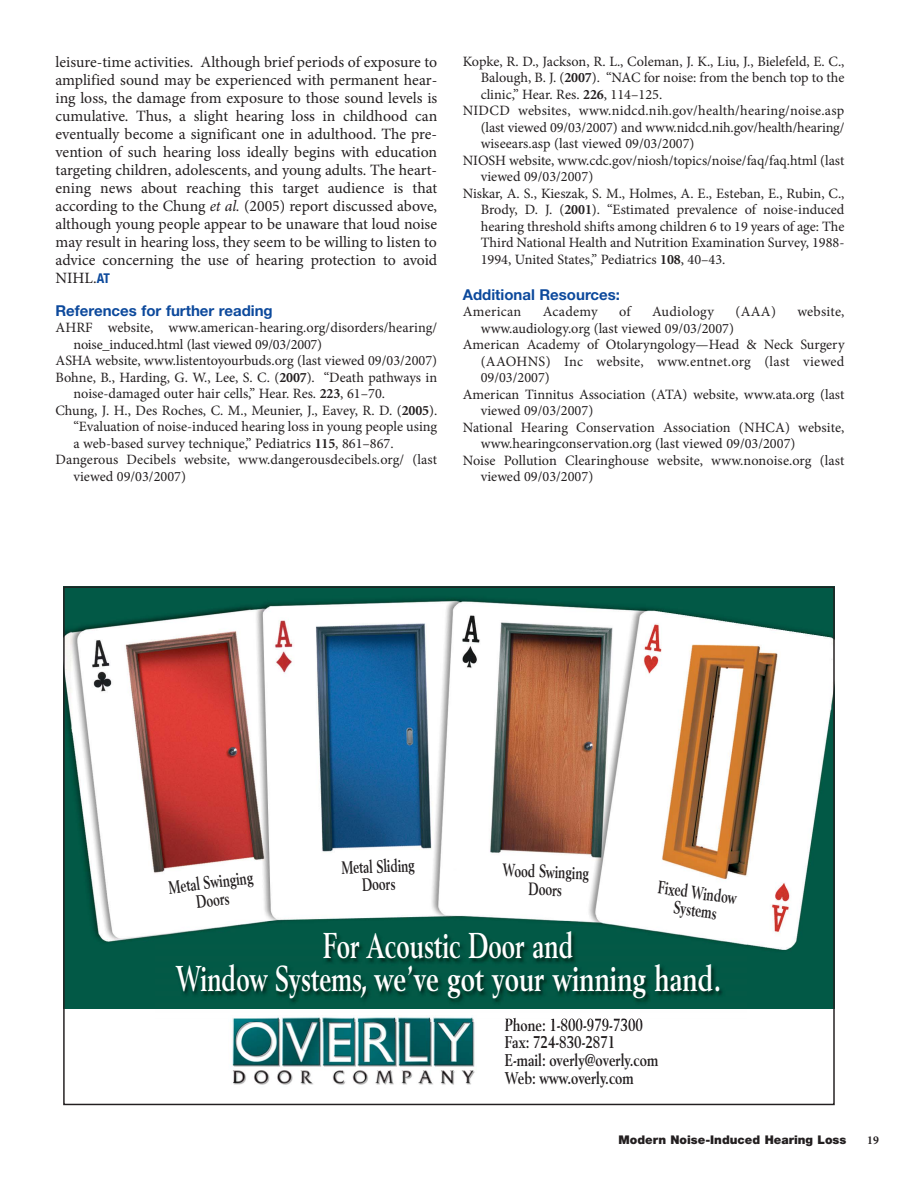
<style>
.page{position:relative;width:918px;height:1188px;background:#fff}
.page>*{position:absolute;margin:0;border:0;box-sizing:border-box;transform-origin:0 0}
.t1{font:700 35.4px/32.5px "Berling";color:#fff;text-align:center;scale:.7 1}
.t2{font:700 17.7px/17.7px "Berling";color:#231f20;text-align:center;scale:.7 1}
.t3{font:700 16.8px/17.7px "Berling";color:#231f20;scale:.8 1}
.t4{font:15.75px/18px "Minion Pro";color:#231f20;text-align:justify}
.t5{font:700 15px "Helvetica Neue";color:#0c499c}
.t6{font:14.25px "Minion Pro";color:#231f20}
.t7{font:14.25px "Minion Pro";letter-spacing:.02em;color:#231f20}
.t8{font:900 12px "Helvetica Neue";color:#231f20}
.t9{font:700 12px "Minion";color:#231f20}
.s1{font-style:italic}
.s2{font-family:"Helvetica Neue";font-weight:700;font-stretch:condensed;font-size:13.5px;color:#0c499c}
.s3{font-family:"Minion";font-weight:700}
</style>
<div class="page">
<img style="left:65px;top:588px;width:768px;height:420px">
<img style="left:232px;top:1022px;width:243px;height:63px">
<img style="left:155px;top:921px;width:592px;height:101px">
<img style="left:229px;top:1016px;width:248px;height:6px">
<img style="left:505px;top:1018px;width:89px;height:4px">
<p class="t4" style="left:55px;top:54px;width:383px">leisure-time activities. Although brief periods of exposure to amplified sound may be experienced with permanent hear&shy;ing loss, the damage from exposure to those sound levels is cumulative. Thus, a slight hearing loss in childhood can eventually become a significant one in adulthood. The pre&shy;vention of such hearing loss ideally begins with education targeting children, adolescents, and young adults. The heart&shy;ening news about reaching this target audience is that according to the Chung <span class="s1">et al.</span> (2005) report discussed above, although young people appear to be unaware that loud noise may result in hearing loss, they seem to be willing to listen to advice concerning the use of hearing protection to avoid NIHL.<span class="s2">AT</span></p>
<p class="t5" style="left:55px;top:305px;width:219px">References for further reading</p>
<p class="t6" style="left:55px;top:322px;width:383px">AHRF website, www.american-hearing.org/disorders/hearing/</p>
<p class="t6" style="left:74px;top:338px;width:250px">noise_induced.html (last viewed 09/03/2007)</p>
<p class="t6" style="left:55px;top:355px;width:383px">ASHA website, www.listentoyourbuds.org (last viewed 09/03/2007)</p>
<p class="t6" style="left:55px;top:371px;width:383px">Bohne, B., Harding, G. W., Lee, S. C. (<span class="s3">2007</span>). “Death pathways in</p>
<p class="t6" style="left:73px;top:388px;width:313px">noise-damaged outer hair cells,” Hear. Res. <span class="s3">223</span>, 61–70.</p>
<p class="t6" style="left:55px;top:404px;width:383px">Chung, J. H., Des Roches, C. M., Meunier, J., Eavey, R. D. (<span class="s3">2005</span>).</p>
<p class="t6" style="left:73px;top:421px;width:365px">“Evaluation of noise-induced hearing loss in young people using</p>
<p class="t6" style="left:73px;top:437px;width:322px">a web-based survey technique,” Pediatrics <span class="s3">115</span>, 861–867.</p>
<p class="t6" style="left:55px;top:454px;width:383px">Dangerous Decibels website, www.dangerousdecibels.org/ (last</p>
<p class="t6" style="left:74px;top:470px;width:114px">viewed 09/03/2007)</p>
<p class="t6" style="left:463px;top:56px;width:383px">Kopke, R. D., Jackson, R. L., Coleman, J. K., Liu, J., Bielefeld, E. C.,</p>
<p class="t6" style="left:481px;top:72px;width:365px">Balough, B. J. (<span class="s3">2007</span>). “NAC for noise: from the bench top to the</p>
<p class="t6" style="left:481px;top:89px;width:183px">clinic,” Hear. Res. <span class="s3">226</span>, 114–125.</p>
<p class="t6" style="left:463px;top:105px;width:383px">NIDCD websites, www.nidcd.nih.gov/health/hearing/noise.asp</p>
<p class="t6" style="left:481px;top:122px;width:365px">(last viewed 09/03/2007) and www.nidcd.nih.gov/health/hearing/</p>
<p class="t6" style="left:481px;top:138px;width:215px">wiseears.asp (last viewed 09/03/2007)</p>
<p class="t6" style="left:463px;top:155px;width:383px">NIOSH website, www.cdc.gov/niosh/topics/noise/faq/faq.html (last</p>
<p class="t6" style="left:481px;top:171px;width:114px">viewed 09/03/2007)</p>
<p class="t6" style="left:463px;top:188px;width:383px">Niskar, A. S., Kieszak, S. M., Holmes, A. E., Esteban, E., Rubin, C.,</p>
<p class="t6" style="left:481px;top:204px;width:365px">Brody, D. J. (<span class="s3">2001</span>). “Estimated prevalence of noise-induced</p>
<p class="t6" style="left:481px;top:221px;width:365px">hearing threshold shifts among children 6 to 19 years of age: The</p>
<p class="t6" style="left:481px;top:237px;width:365px">Third National Health and Nutrition Examination Survey, 1988-</p>
<p class="t6" style="left:481px;top:254px;width:246px">1994, United States,” Pediatrics <span class="s3">108</span>, 40–43.</p>
<p class="t5" style="left:463px;top:289px;width:159px">Additional Resources:</p>
<p class="t7" style="left:463px;top:306px;width:60px">American</p>
<p class="t7" style="left:543px;top:306px;width:56px">Academy</p>
<p class="t6" style="left:619px;top:306px;width:13px">of</p>
<p class="t7" style="left:652px;top:306px;width:63px">Audiology</p>
<p class="t6" style="left:735px;top:306px;width:42px">(AAA)</p>
<p class="t6" style="left:797px;top:306px;width:49px">website,</p>
<p class="t6" style="left:481px;top:323px;width:255px">www.audiology.org (last viewed 09/03/2007)</p>
<p class="t6" style="left:463px;top:339px;width:383px">American Academy of Otolaryngology—Head &amp; Neck Surgery</p>
<p class="t7" style="left:481px;top:356px;width:365px">(AAOHNS) Inc website, www.entnet.org (last viewed</p>
<p class="t6" style="left:481px;top:372px;width:71px">09/03/2007)</p>
<p class="t6" style="left:463px;top:389px;width:383px">American Tinnitus Association (ATA) website, www.ata.org (last</p>
<p class="t6" style="left:481px;top:405px;width:114px">viewed 09/03/2007)</p>
<p class="t6" style="left:463px;top:422px;width:383px">National Hearing Conservation Association (NHCA) website,</p>
<p class="t6" style="left:481px;top:438px;width:316px">www.hearingconservation.org (last viewed 09/03/2007)</p>
<p class="t6" style="left:463px;top:455px;width:383px">Noise Pollution Clearinghouse website, www.nonoise.org (last</p>
<p class="t6" style="left:481px;top:471px;width:114px">viewed 09/03/2007)</p>
<p class="t2" style="left:341px;top:860px;width:106px;rotate:-2deg">Metal Sliding<br>Doors</p>
<p class="t2" style="left:503px;top:862px;width:125px;rotate:2deg">Wood Swinging<br>Doors</p>
<p class="t2" style="left:168px;top:880px;width:123px;rotate:-7deg">Metal Swinging<br>Doors</p>
<p class="t2" style="left:659px;top:880px;width:115px;rotate:8deg">Fixed Window<br>Systems</p>
<h1 class="t1" style="left:176px;top:932px;width:781px">For Acoustic Door and<br>Window Systems, we’ve got your winning hand.</h1>
<p class="t3" style="left:505px;top:1017px;width:193px">Phone: 1-800-979-7300<br>Fax: 724-830-2871<br>E-mail: overly@overly.com<br>Web: www.overly.com</p>
<p class="t8" style="left:619px;top:1135px;width:229px">Modern Noise-Induced Hearing Loss</p>
<p class="t9" style="left:867px;top:1136px;width:13px">19</p>
</div>
